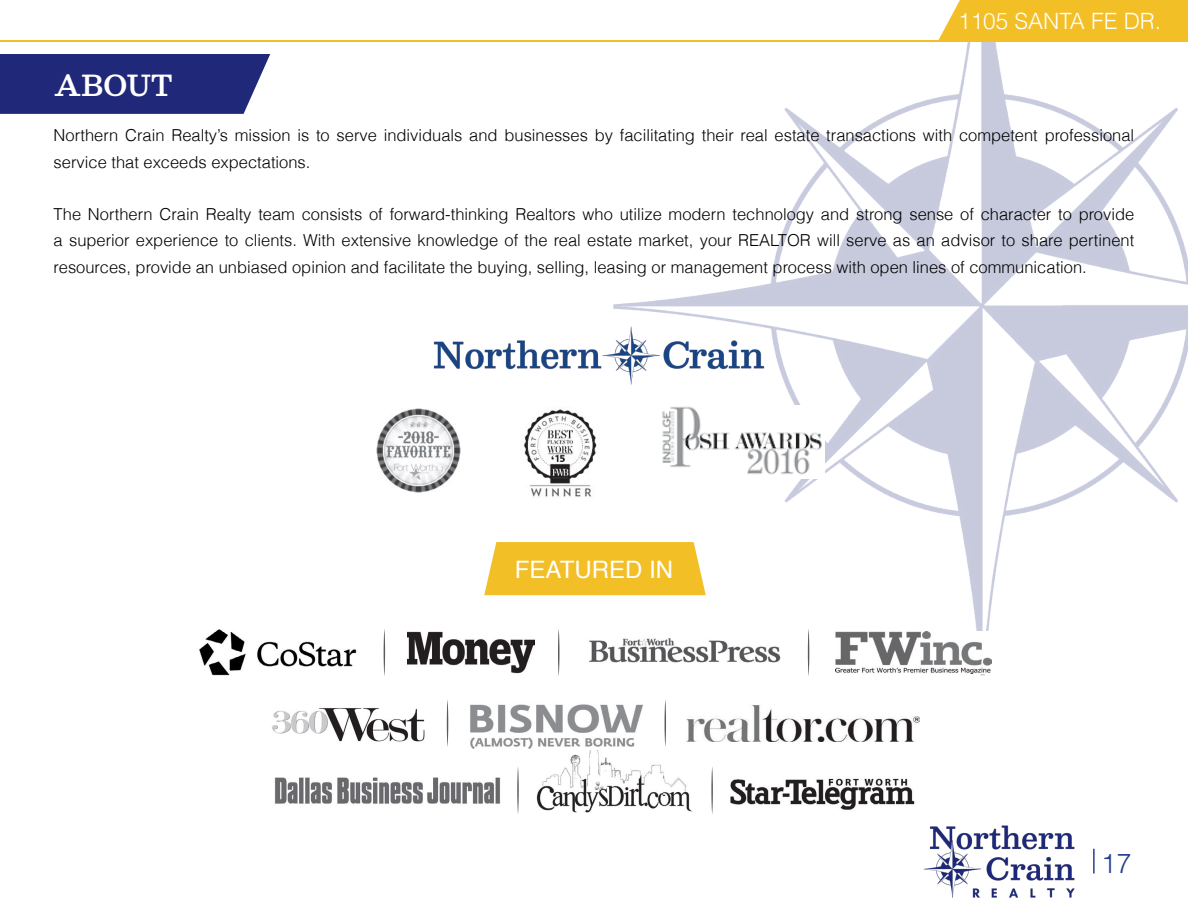
<style>
.page{position:relative;width:1188px;height:918px;background:#fff}
.page>*{position:absolute;margin:0;border:0;box-sizing:border-box;transform-origin:0 0}
.t1{font:italic 500 28.5px "Besley";letter-spacing:-.01em;color:#fff}
.t2{font:300 27px "Helvetica";color:#23408e}
.t3{font:24px "Helvetica";color:#fff}
.t4{font:300 22.5px "Helvetica";color:#fff}
.t5{font:300 16.5px/26.2px "Helvetica";color:#000}
</style>
<div class="page">
<img style="left:603px;top:42px;width:585px;height:700px">
<img style="left:433px;top:321px;width:342px;height:68px">
<svg style="left:484px;top:542px;width:222px;height:53px;background:#f3c232"></svg>
<img style="left:523px;top:403px;width:85px;height:96px">
<img style="left:660px;top:405px;width:164px;height:74px">
<img style="left:377px;top:409px;width:83px;height:83px">
<img style="left:836px;top:631px;width:155px;height:42px">
<img style="left:589px;top:629px;width:204px;height:47px">
<img style="left:407px;top:631px;width:128px;height:43px">
<svg style="left:384px;top:629px;width:1px;height:47px"></svg>
<svg style="left:558px;top:629px;width:1px;height:47px"></svg>
<svg style="left:808px;top:628px;width:1px;height:49px"></svg>
<img style="left:272px;top:708px;width:153px;height:34px">
<img style="left:470px;top:702px;width:175px;height:47px">
<svg style="left:447px;top:699px;width:1px;height:48px"></svg>
<svg style="left:665px;top:699px;width:1px;height:48px"></svg>
<img style="left:686px;top:705px;width:234px;height:37px">
<img style="left:536px;top:750px;width:157px;height:63px">
<img style="left:535px;top:747px;width:110px;height:2px">
<img style="left:730px;top:778px;width:185px;height:32px">
<svg style="left:517px;top:767px;width:2px;height:47px"></svg>
<svg style="left:711px;top:767px;width:2px;height:47px"></svg>
<img style="left:274px;top:777px;width:227px;height:27px">
<img style="left:199px;top:629px;width:158px;height:47px">
<hr style="left:0;top:40px;width:1034px;height:2px;background:#f3bf26">
<div style="left:938px;top:0;width:250px;height:42px;background:#f3bf26"></div>
<div style="left:0;top:54px;width:270px;height:60px;background:#1f2879"></div>
<hr style="left:1093px;top:849px;width:2px;height:25px;background:#23408e">
<img style="left:923px;top:825px;width:152px;height:73px">
<h1 class="t1" style="left:54px;top:69px;width:120px">ABOUT</h1>
<h3 class="t4" style="left:958px;top:3px;width:205px">1105 SANTA FE DR.</h3>
<p class="t5" style="left:54px;top:122px;width:1082px">Northern Crain Realty’s mission is to serve individuals and businesses by facilitating their real estate transactions with competent professional service that exceeds expectations.</p>
<p class="t5" style="left:54px;top:200px;width:1082px;text-align:justify">The Northern Crain Realty team consists of forward-thinking Realtors who utilize modern technology and strong sense of character to provide a superior experience to clients. With extensive knowledge of the real estate market, your REALTOR will serve as an advisor to share pertinent resources, provide an unbiased opinion and facilitate the buying, selling, leasing or management process with open lines of communication.</p>
<h3 class="t3" style="left:515px;top:551px;width:160px">FEATURED IN</h3>
<h2 class="t2" style="left:1101px;top:841px;width:32px">17</h2>
</div>
